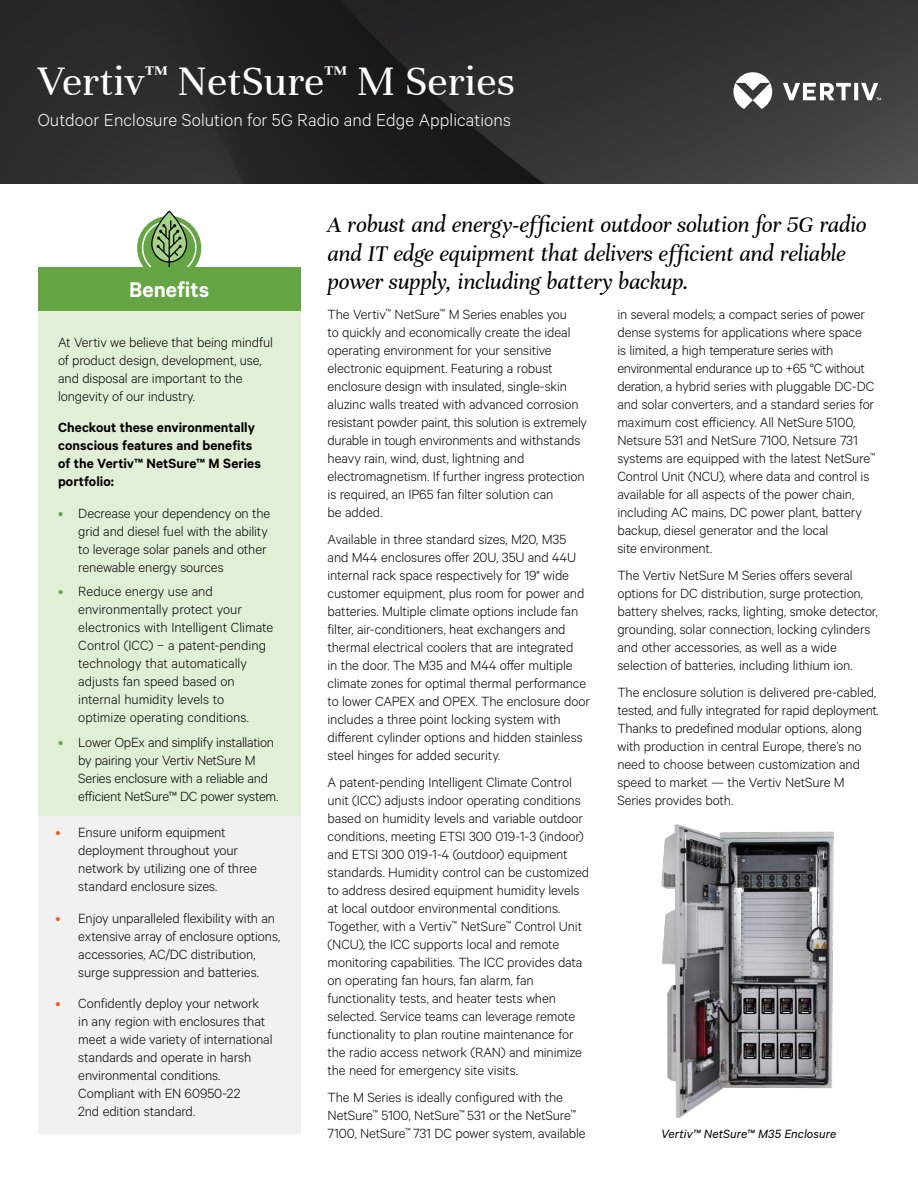
<style>
.page{position:relative;width:918px;height:1188px;background:#fff}
.page>*{position:absolute;margin:0;border:0;box-sizing:border-box;transform-origin:0 0}
.t1{font:45px "Unna";color:#fff}
.t2{font:italic 24px/28.8px "Unna";letter-spacing:-.01em;color:#000}
.t3{font:600 24px "Calibre";color:#fff}
.t4{font:300 19.5px "Calibre";letter-spacing:.005em;color:#fff}
.t5{font:300 15px/18px "Calibre";letter-spacing:-.01em;color:#000}
.t6{font:600 15px/18px "Calibre";letter-spacing:.005em;color:#000}
.t7{font:italic 13.5px "Calibre";letter-spacing:.005em;color:#000}
.s1{font-weight:400;color:#66a543}
.s2{font-weight:400;color:#f15d24}
</style>
<div class="page">
<img style="left:0;top:0;width:918px;height:183px">
<svg style="left:733px;top:72px;width:148px;height:37px"></svg>
<div style="left:38px;top:808px;width:263px;height:326px;background:#f1f1f2"></div>
<div style="left:38px;top:275px;width:263px;height:540px;background:#e1efd7"></div>
<svg style="left:137px;top:211px;width:64px;height:56px"></svg>
<div style="left:38px;top:267px;width:263px;height:44px;background:#66a543"></div>
<img style="left:661px;top:824px;width:174px;height:294px">
<h1 class="t1" style="left:38px;top:56px;width:479px">Vertiv<sup>™</sup> NetSure<sup>™</sup> M Series</h1>
<h3 class="t4" style="left:38px;top:108px;width:475px">Outdoor Enclosure Solution for 5G Radio and Edge Applications</h3>
<h2 class="t3" style="left:129px;top:275px;width:81px">Benefits</h2>
<p class="t5" style="left:58px;top:332px;width:216px">At Vertiv we believe that being mindful of product design, development, use, and disposal are important to the longevity of our industry.</p>
<p class="t6" style="left:58px;top:418px;width:204px">Checkout these environmentally conscious features and benefits of the Vertiv™ NetSure™ M Series portfolio:</p>
<p class="t5" style="left:78px;top:503px;width:194px;text-indent:-20px"><span class="s1">•</span> Decrease your dependency on the grid and diesel fuel with the ability to leverage solar panels and other renewable energy sources</p>
<p class="t5" style="left:78px;top:582px;width:196px;text-indent:-20px"><span class="s1">•</span> Reduce energy use and environmentally protect your electronics with Intelligent Climate<br>Control (ICC) − a patent-pending technology that automatically adjusts fan speed based on internal humidity levels to optimize operating conditions.</p>
<p class="t5" style="left:78px;top:733px;width:201px;text-indent:-20px"><span class="s1">•</span> Lower OpEx and simplify installation by pairing your Vertiv NetSure M Series enclosure with a reliable and efficient NetSure™ DC power system.</p>
<p class="t5" style="left:78px;top:823px;width:180px;text-indent:-23px"><span class="s2">•</span> Ensure uniform equipment deployment throughout your network by utilizing one of three standard enclosure sizes.</p>
<p class="t5" style="left:78px;top:909px;width:203px;text-indent:-23px"><span class="s2">•</span> Enjoy unparalleled flexibility with an extensive array of enclosure options, accessories, AC/DC distribution, surge suppression and batteries.</p>
<p class="t5" style="left:78px;top:994px;width:196px;text-indent:-23px"><span class="s2">•</span> Confidently deploy your network in any region with enclosures that meet a wide variety of international standards and operate in harsh environmental conditions.<br>Compliant with EN 60950-22<br>2nd edition standard.</p>
<h2 class="t2" style="left:328px;top:210px;width:541px">A robust and energy-efficient outdoor solution for 5G radio and IT edge equipment that delivers efficient and reliable power supply, including battery backup.</h2>
<p class="t5" style="left:328px;top:305px;width:261px">The Vertiv<sup>™</sup> NetSure<sup>™</sup> M Series enables you<br>to quickly and economically create the ideal operating environment for your sensitive electronic equipment. Featuring a robust enclosure design with insulated, single-skin aluzinc walls treated with advanced corrosion resistant powder paint, this solution is extremely durable in tough environments and withstands heavy rain, wind, dust, lightning and electromagnetism. If further ingress protection is required, an IP65 fan filter solution can<br>be added.</p>
<p class="t5" style="left:328px;top:530px;width:264px">Available in three standard sizes, M20, M35 and M44 enclosures offer 20U, 35U and 44U internal rack space respectively for 19" wide customer equipment, plus room for power and batteries. Multiple climate options include fan filter, air-conditioners, heat exchangers and thermal electrical coolers that are integrated<br>in the door. The M35 and M44 offer multiple climate zones for optimal thermal performance to lower CAPEX and OPEX. The enclosure door includes a three point locking system with different cylinder options and hidden stainless steel hinges for added security.</p>
<p class="t5" style="left:328px;top:773px;width:263px">A patent-pending Intelligent Climate Control unit (ICC) adjusts indoor operating conditions based on humidity levels and variable outdoor conditions, meeting ETSI 300 019-1-3 (indoor) and ETSI 300 019-1-4 (outdoor) equipment standards. Humidity control can be customized to address desired equipment humidity levels at local outdoor environmental conditions.<br>Together, with a Vertiv<sup>™</sup> NetSure<sup>™</sup> Control Unit (NCU), the ICC supports local and remote monitoring capabilities. The ICC provides data on operating fan hours, fan alarm, fan functionality tests, and heater tests when selected. Service teams can leverage remote functionality to plan routine maintenance for the radio access network (RAN) and minimize the need for emergency site visits.</p>
<p class="t5" style="left:328px;top:1088px;width:260px">The M Series is ideally configured with the<br>NetSure<sup>™</sup> 5100, NetSure<sup>™</sup> 531 or the NetSure<sup>™<br></sup>7100, NetSure<sup>™</sup> 731 DC power system, available</p>
<p class="t5" style="left:617px;top:305px;width:259px">in several models; a compact series of power dense systems for applications where space<br>is limited, a high temperature series with environmental endurance up to +65 °C without deration, a hybrid series with pluggable DC-DC and solar converters, and a standard series for maximum cost efficiency. All NetSure 5100, Netsure 531 and NetSure 7100, Netsure 731 systems are equipped with the latest NetSure<sup>™ </sup>Control Unit (NCU), where data and control is available for all aspects of the power chain, including AC mains, DC power plant, battery backup, diesel generator and the local<br>site environment.</p>
<p class="t5" style="left:617px;top:566px;width:262px">The Vertiv NetSure M Series offers several options for DC distribution, surge protection, battery shelves, racks, lighting, smoke detector, grounding, solar connection, locking cylinders and other accessories, as well as a wide selection of batteries, including lithium ion.</p>
<p class="t5" style="left:617px;top:683px;width:263px">The enclosure solution is delivered pre-cabled, tested, and fully integrated for rapid deployment.<br>Thanks to predefined modular options, along with production in central Europe, there’s no need to choose between customization and speed to market — the Vertiv NetSure M Series provides both.</p>
<p class="t7" style="left:661px;top:1126px;width:177px">Vertiv™ NetSure™ M35 Enclosure</p>
</div>
